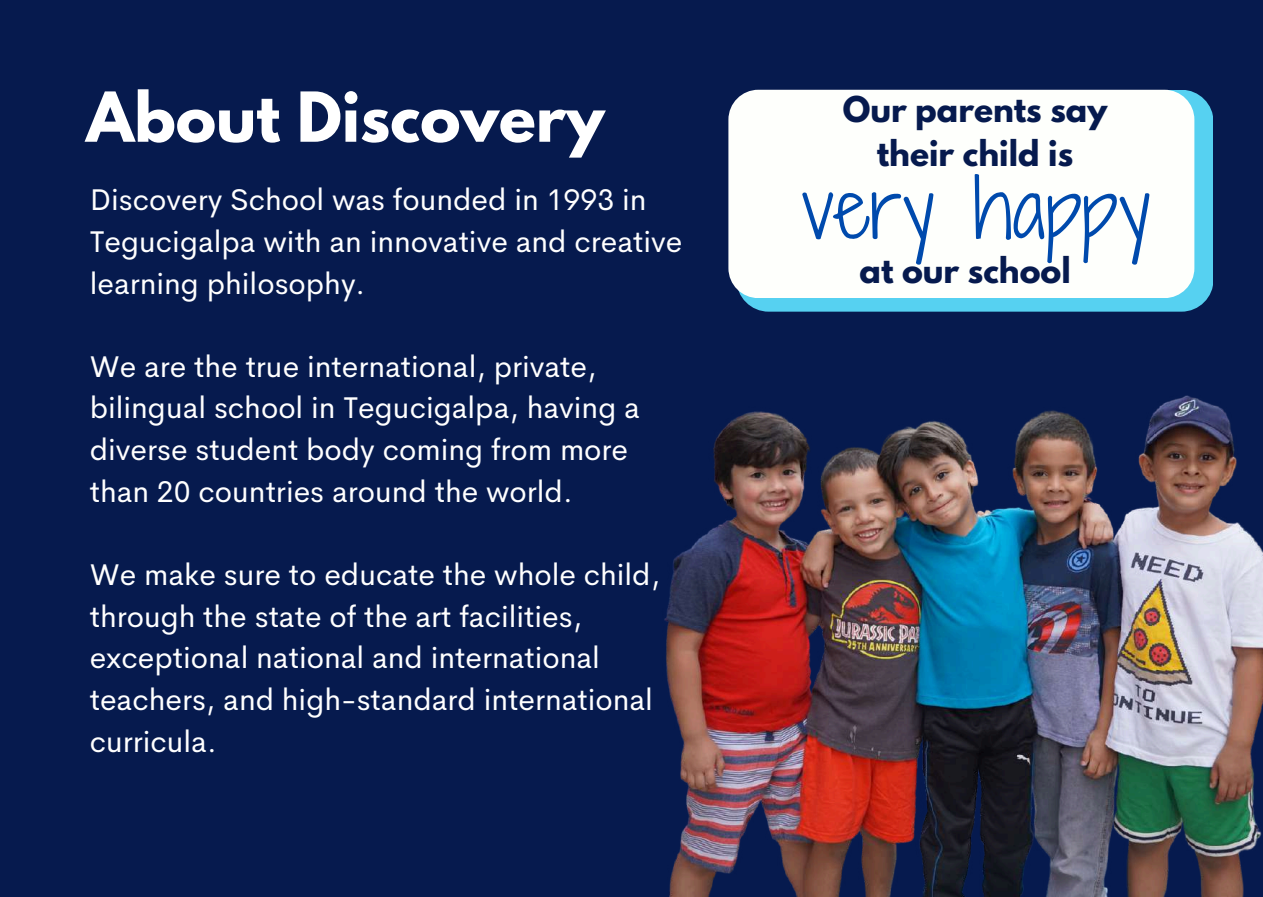
<style>
.page{position:relative;width:1263px;height:897px;background:#061a4e}
.page>*{position:absolute;margin:0;border:0;box-sizing:border-box;transform-origin:0 0}
.t1{font:78.15px "Shadows Into Light Two";color:#004aad}
.t2{font:700 61.05px "League Spartan";color:#fff}
.t3{font:700 31.5px/43.8px "League Spartan";color:#061a4e;text-align:center}
.t4{font:30px/41.7px "Cerebri Sans";color:#fff}
</style>
<div class="page">
<img style="left:664px;top:395px;width:599px;height:502px">
<div style="left:736px;top:90px;width:477px;height:222px;background:#56d1f1;border-radius:32px"></div>
<div style="left:728px;top:90px;width:466px;height:208px;background:#fefffc;border-radius:30px"></div>
<h2 class="t2" style="left:86px;top:87px;width:520px">About Discovery</h2>
<p class="t3" style="left:843px;top:91px;width:266px">Our parents say their child is</p>
<h1 class="t1" style="left:801px;top:151px;width:350px">very happy</h1>
<p class="t4" style="left:90px;top:179px;width:594px">Discovery School was founded in 1993 in<br>Tegucigalpa with an innovative and creative learning philosophy.</p>
<p class="t3" style="left:859px;top:253px;width:213px">at our school</p>
<p class="t4" style="left:90px;top:345px;width:552px">We are the true international, private, bilingual school in Tegucigalpa, having a diverse student body coming from more than 20 countries around the world.</p>
<p class="t4" style="left:90px;top:553px;width:572px">We make sure to educate the whole child, through the state of the art facilities, exceptional national and international teachers, and high-standard international curricula.</p>
</div>
